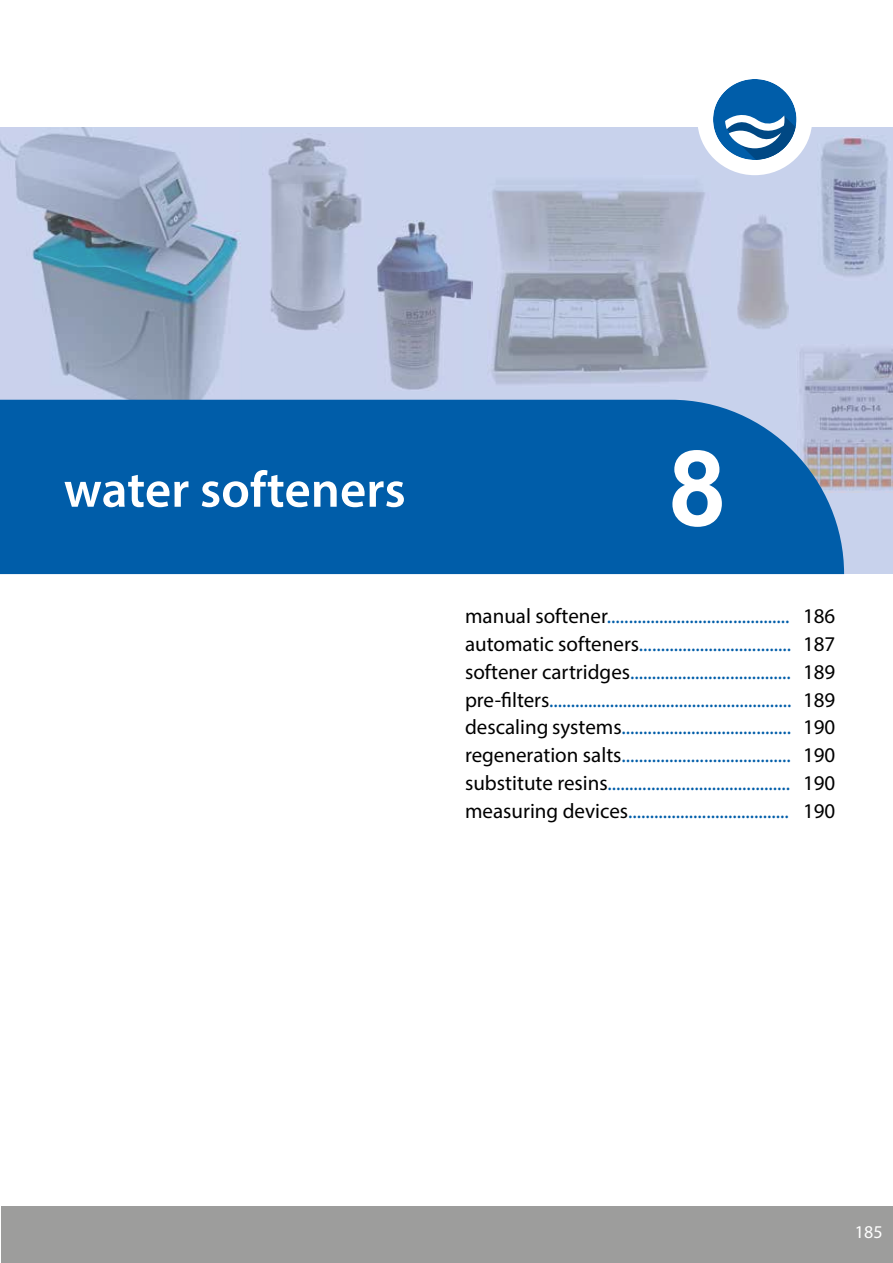
<style>
.page{position:relative;width:893px;height:1263px;background:#fff}
.page>*{position:absolute;margin:0;border:0;box-sizing:border-box;transform-origin:0 0}
.t1{font:700 105px "Arial";color:#fff}
.t2{font:600 51px "Myriad Pro";color:#fff}
.t3{font:21px/27.8px "Myriad Pro";color:#005da9;text-align:justify}
.t4{font:18px "Myriad Pro";color:#fff}
.s1{color:#000}
</style>
<div class="page">
<div style="left:0;top:128px;width:893px;height:446px;background:#c8d2ec"></div>
<img style="left:268px;top:138px;width:94px;height:193px">
<img style="left:0;top:128px;width:242px;height:272px">
<img style="left:377px;top:221px;width:96px;height:169px">
<img style="left:737px;top:215px;width:51px;height:114px">
<img style="left:821px;top:135px;width:67px;height:141px">
<img style="left:491px;top:183px;width:218px;height:201px">
<img style="left:800px;top:348px;width:93px;height:144px">
<div style="left:0;top:400px;width:844px;height:174px;background:#005da9"></div>
<div style="left:1px;top:1206px;width:892px;height:57px;background:#9d9d9c"></div>
<div style="left:697px;top:64px;width:115px;height:111px;background:#fff;border-radius:50%"></div>
<div style="left:713px;top:79px;width:83px;height:81px;background:#005da9;border-radius:50%"></div>
<svg style="left:725px;top:111px;width:71px;height:49px"></svg>
<h2 class="t2" style="left:64px;top:457px;width:343px">water softeners</h2>
<h1 class="t1" style="left:668px;top:419px;width:60px">8</h1>
<p class="t3" style="left:465px;top:602px;width:372px"><span class="s1">manual softener</span>.......................................... <span class="s1">186 automatic softeners</span>................................... <span class="s1">187 softener cartridges</span>..................................... <span class="s1">189 pre-filters</span>........................................................ <span class="s1">189 descaling systems</span>....................................... <span class="s1">190 regeneration salts</span>....................................... <span class="s1">190 substitute resins</span>.......................................... <span class="s1">190 measuring devices</span>..................................... <span class="s1">190</span></p>
<p class="t4" style="left:855px;top:1220px;width:29px">185</p>
</div>
